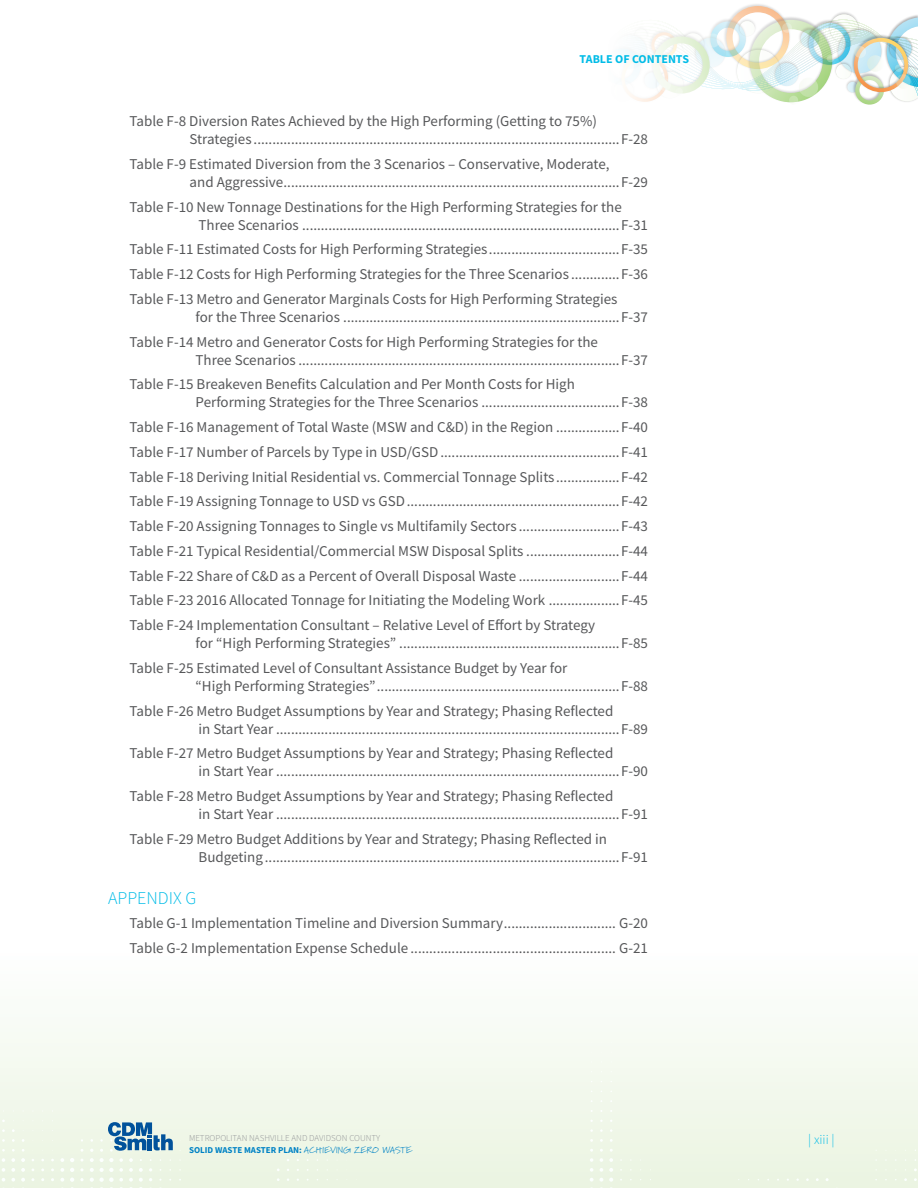
<style>
.page{position:relative;width:918px;height:1188px;background:#fff}
.page>*{position:absolute;margin:0;border:0;box-sizing:border-box;transform-origin:0 0}
.t1{font:300 18px "Source Sans Pro";color:#02bce7}
.t2{font:15px/18px "Source Sans Pro";color:#57585a}
.t3{font:300 13.5px "Source Sans Pro";color:#02bce7}
.t4{font:700 12px "Source Sans Pro";color:#02bce7}
.t5{font:300 9px/12px "Source Sans Pro";color:#939598}
.s1{font-weight:700;color:#0082c5}
.s2{font-family:"Marydale";font-weight:400;color:#0082c5}
</style>
<div class="page">
<div style="left:0;top:945px;width:918px;height:243px;background:linear-gradient(to bottom,#feffff,#ebf4e1)"></div>
<svg style="left:2px;top:1158px;width:3px;height:4px"></svg>
<svg style="left:11px;top:1158px;width:4px;height:4px"></svg>
<svg style="left:21px;top:1158px;width:4px;height:4px"></svg>
<svg style="left:60px;top:1158px;width:4px;height:4px"></svg>
<svg style="left:70px;top:1158px;width:4px;height:4px"></svg>
<svg style="left:90px;top:1158px;width:4px;height:4px"></svg>
<svg style="left:100px;top:1158px;width:23px;height:4px"></svg>
<svg style="left:129px;top:1158px;width:4px;height:4px"></svg>
<svg style="left:2px;top:1168px;width:3px;height:4px"></svg>
<svg style="left:11px;top:1168px;width:4px;height:4px"></svg>
<svg style="left:21px;top:1168px;width:4px;height:4px"></svg>
<svg style="left:60px;top:1168px;width:4px;height:4px"></svg>
<svg style="left:70px;top:1168px;width:4px;height:4px"></svg>
<svg style="left:80px;top:1168px;width:4px;height:3px"></svg>
<svg style="left:149px;top:1168px;width:3px;height:4px"></svg>
<svg style="left:80px;top:1178px;width:4px;height:3px"></svg>
<svg style="left:2px;top:1178px;width:3px;height:10px"></svg>
<svg style="left:11px;top:1178px;width:4px;height:10px"></svg>
<svg style="left:21px;top:1178px;width:4px;height:10px"></svg>
<svg style="left:60px;top:1178px;width:4px;height:10px"></svg>
<svg style="left:70px;top:1178px;width:4px;height:10px"></svg>
<svg style="left:90px;top:1168px;width:53px;height:20px"></svg>
<svg style="left:149px;top:1187px;width:14px;height:1px"></svg>
<svg style="left:609px;top:1158px;width:4px;height:4px"></svg>
<svg style="left:600px;top:1158px;width:3px;height:4px"></svg>
<svg style="left:590px;top:1158px;width:3px;height:4px"></svg>
<svg style="left:609px;top:1168px;width:4px;height:4px"></svg>
<svg style="left:600px;top:1168px;width:3px;height:4px"></svg>
<svg style="left:590px;top:1168px;width:3px;height:4px"></svg>
<svg style="left:590px;top:1178px;width:23px;height:10px"></svg>
<svg style="left:621px;top:6px;width:297px;height:99px"></svg>
<svg style="left:100px;top:1122px;width:73px;height:30px;background:#84acc5"></svg>
<p class="t4" style="left:580px;top:51px;width:110px">TABLE OF CONTENTS</p>
<p class="t2" style="left:190px;top:112px;width:460px;text-indent:-60px">Table F-8 Diversion Rates Achieved by the High Performing (Getting to 75%)<br>Strategies ..................................................................................................F-28</p>
<p class="t2" style="left:190px;top:155px;width:460px;text-indent:-60px">Table F-9 Estimated Diversion from the 3 Scenarios – Conservative, Moderate,<br>and Aggressive..........................................................................................F-29</p>
<p class="t2" style="left:199px;top:197px;width:451px;text-indent:-69px">Table F-10 New Tonnage Destinations for the High Performing Strategies for the<br>Three Scenarios .....................................................................................F-31</p>
<p class="t2" style="left:130px;top:240px;width:520px">Table F-11 Estimated Costs for High Performing Strategies...................................F-35</p>
<p class="t2" style="left:130px;top:265px;width:520px">Table F-12 Costs for High Performing Strategies for the Three Scenarios .............F-36</p>
<p class="t2" style="left:196px;top:290px;width:454px;text-indent:-66px">Table F-13 Metro and Generator Marginals Costs for High Performing Strategies<br>for the Three Scenarios ..........................................................................F-37</p>
<p class="t2" style="left:196px;top:332px;width:454px;text-indent:-66px">Table F-14 Metro and Generator Costs for High Performing Strategies for the<br>Three Scenarios ......................................................................................F-37</p>
<p class="t2" style="left:196px;top:375px;width:454px;text-indent:-66px">Table F-15 Breakeven Benefits Calculation and Per Month Costs for High<br>Performing Strategies for the Three Scenarios .....................................F-38</p>
<p class="t2" style="left:130px;top:418px;width:520px">Table F-16 Management of Total Waste (MSW and C&amp;D) in the Region .................F-40</p>
<p class="t2" style="left:130px;top:443px;width:520px">Table F-17 Number of Parcels by Type in USD/GSD................................................F-41</p>
<p class="t2" style="left:130px;top:467px;width:520px">Table F-18 Deriving Initial Residential vs. Commercial Tonnage Splits.................F-42</p>
<p class="t2" style="left:130px;top:492px;width:520px">Table F-19 Assigning Tonnage to USD vs GSD.........................................................F-42</p>
<p class="t2" style="left:130px;top:517px;width:520px">Table F-20 Assigning Tonnages to Single vs Multifamily Sectors ...........................F-43</p>
<p class="t2" style="left:130px;top:542px;width:520px">Table F-21 Typical Residential/Commercial MSW Disposal Splits .........................F-44</p>
<p class="t2" style="left:130px;top:566px;width:520px">Table F-22 Share of C&amp;D as a Percent of Overall Disposal Waste ...........................F-44</p>
<p class="t2" style="left:130px;top:591px;width:520px">Table F-23 2016 Allocated Tonnage for Initiating the Modeling Work ...................F-45</p>
<p class="t2" style="left:196px;top:616px;width:454px;text-indent:-66px">Table F-24 Implementation Consultant – Relative Level of Effort by Strategy<br>for “High Performing Strategies” ...........................................................F-85</p>
<p class="t2" style="left:196px;top:659px;width:454px;text-indent:-66px">Table F-25 Estimated Level of Consultant Assistance Budget by Year for<br>“High Performing Strategies”.................................................................F-88</p>
<p class="t2" style="left:199px;top:701px;width:451px;text-indent:-69px">Table F-26 Metro Budget Assumptions by Year and Strategy; Phasing Reflected<br>in Start Year ............................................................................................F-89</p>
<p class="t2" style="left:199px;top:744px;width:451px;text-indent:-69px">Table F-27 Metro Budget Assumptions by Year and Strategy; Phasing Reflected<br>in Start Year ............................................................................................F-90</p>
<p class="t2" style="left:199px;top:787px;width:451px;text-indent:-69px">Table F-28 Metro Budget Assumptions by Year and Strategy; Phasing Reflected<br>in Start Year ............................................................................................F-91</p>
<p class="t2" style="left:199px;top:830px;width:451px;text-indent:-69px">Table F-29 Metro Budget Additions by Year and Strategy; Phasing Reflected in<br>Budgeting...............................................................................................F-91</p>
<p class="t1" style="left:108px;top:887px;width:11px">APPENDI</p>
<p class="t1" style="left:173px;top:887px;width:25px">X G</p>
<p class="t2" style="left:130px;top:914px;width:520px">Table G-1 Implementation Timeline and Diversion Summary.............................. G-20</p>
<p class="t2" style="left:130px;top:939px;width:520px">Table G-2 Implementation Expense Schedule ....................................................... G-21</p>
<p class="t5" style="left:189px;top:1132px;width:225px">METROPOLITAN NASHVILLE AND DAVIDSON COUNTY<br><span class="s1">SOLID WASTE MASTER PLAN:</span> <span class="s2">ACHIEVING ZERO WASTE</span></p>
<p class="t3" style="left:808px;top:1131px;width:28px">| XIII |</p>
</div>
